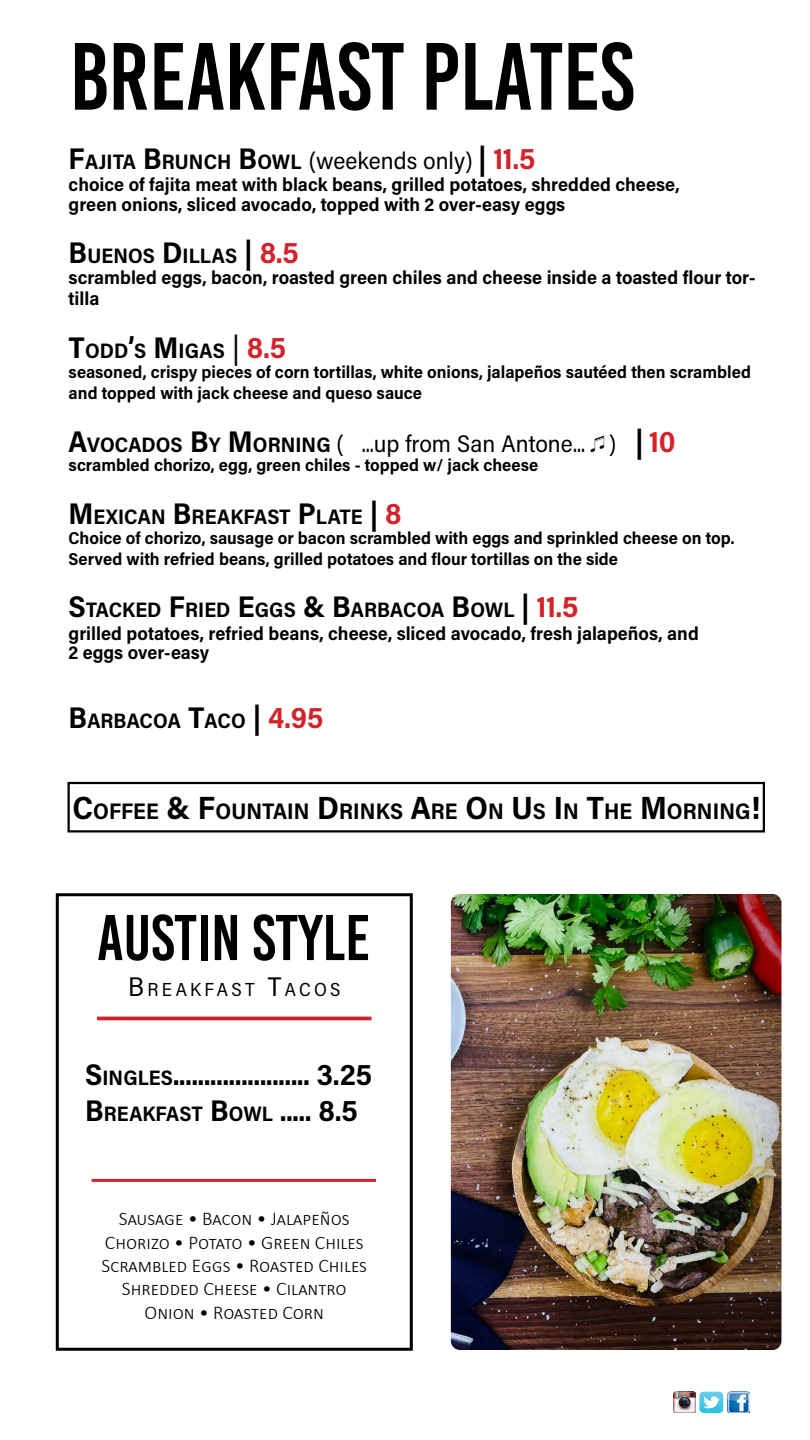
<style>
.page{position:relative;width:810px;height:1440px;background:#fff}
.page>*{position:absolute;margin:0;border:0;box-sizing:border-box;transform-origin:0 0}
.t1{font:95.25px "Bebas Kai";color:#000}
.t2{font:64.5px "Bebas Kai";color:#000}
.t3{font:700 30px "Acumin Pro Semi Cond";color:#000}
.t4{font:24px "Acumin Pro Semi Cond";color:#000}
.t5{font:700 22.58px "Acumin Pro Semi Cond";letter-spacing:.005em;color:#000}
.t6{font:700 21px "Acumin Pro Semi Cond";color:#000}
.t7{font:300 19.5px/23.4px "Calibri";color:#000;text-align:center}
.t8{font:18.9px "Acumin Pro Semi Cond";letter-spacing:.17em;color:#000}
.t9{font:700 18.75px/19.5px "Acumin Pro Semi Cond";color:#000}
.t10{font:700 17.25px/20.7px "Acumin Pro Semi Cond";color:#000}
.s1{font-weight:700;font-size:30px}
.s2{font-weight:700;font-size:21px}
.s3{font-weight:700;font-size:30px;color:#d2232a}
.s4{font-size:30px}
.s5{font-size:30px;color:#d2232a}
.s6{font-weight:400;font-size:30px}
.s7{font-size:32.25px}
.s8{font-size:27px}
.s9{font-size:21px}
</style>
<div class="page">
<img style="left:451px;top:894px;width:331px;height:456px">
<div style="left:56px;top:893px;width:357px;height:458px;border:3px solid #000"></div>
<hr style="left:97px;top:1017px;width:275px;height:3px;background:#d2232a">
<hr style="left:92px;top:1179px;width:284px;height:3px;background:#d2232a">
<svg style="left:699px;top:1392px;width:24px;height:21px"></svg>
<img style="left:674px;top:1392px;width:21px;height:21px">
<img style="left:728px;top:1392px;width:21px;height:21px">
<div style="left:68px;top:782px;width:697px;height:50px;border:2px solid #000"></div>
<svg style="left:590px;top:436px;width:14px;height:16px"></svg>
<h1 class="t1" style="left:70px;top:26px;width:566px">BREAKFAST PLATES</h1>
<h3 class="t4" style="left:69px;top:144px;width:468px"><span class="s1">F</span><span class="s2">AJITA</span> <span class="s1">B</span><span class="s2">RUNCH</span> <span class="s1">B</span><span class="s2">OWL</span> (weekends only) <span class="s1">|</span> <span class="s3">11.5</span></h3>
<p class="t9" style="left:69px;top:174px;width:612px">choice of fajita meat with black beans, grilled potatoes, shredded cheese, green onions, sliced avocado, topped with 2 over-easy eggs</p>
<p class="t6" style="left:69px;top:241px;width:232px"><span class="s4">B</span>UENOS <span class="s4">D</span>ILLAS <span class="s4">|</span> <span class="s5">8.5</span></p>
<p class="t9" style="left:69px;top:266px;width:689px;line-height:21px">scrambled eggs, bacon, roasted green chiles and cheese inside a toasted flour tor&shy;tilla</p>
<p class="t6" style="left:69px;top:336px;width:219px"><span class="s4">T</span>ODD<span class="s4">’</span>S <span class="s4">M</span>IGAS <span class="s6">|</span> <span class="s5">8.5</span></p>
<p class="t10" style="left:69px;top:361px;width:684px">seasoned, crispy pieces of corn tortillas, white onions, jalapeños sautéed then scrambled and topped with jack cheese and queso sauce</p>
<h3 class="t4" style="left:69px;top:427px;width:609px"><span class="s1">A</span><span class="s2">VOCADOS</span> <span class="s1">B</span><span class="s2">Y</span> <span class="s1">M</span><span class="s2">ORNING</span> ( ...up from San Antone... ) <span class="s1">|</span> <span class="s3">10</span></h3>
<p class="t10" style="left:69px;top:454px;width:471px">scrambled chorizo, egg, green chiles - topped w/ jack cheese</p>
<p class="t6" style="left:69px;top:501px;width:335px"><span class="s4">M</span>EXICAN <span class="s4">B</span>REAKFAST <span class="s4">P</span>LATE <span class="s4">|</span> <span class="s5">8</span></p>
<p class="t10" style="left:69px;top:527px;width:667px">Choice of chorizo, sausage or bacon scrambled with eggs and sprinkled cheese on top.<br>Served with refried beans, grilled potatoes and flour tortillas on the side</p>
<p class="t6" style="left:69px;top:595px;width:511px"><span class="s4">S</span>TACKED <span class="s4">F</span> RIED <span class="s4">E</span>GGS <span class="s4">&amp; B</span>ARBACOA <span class="s4">B</span>OWL <span class="s4">|</span> <span class="s5">11.5</span></p>
<p class="t9" style="left:69px;top:623px;width:632px">grilled potatoes, refried beans, cheese, sliced avocado, fresh jalapeños, and<br>2 eggs over-easy</p>
<p class="t6" style="left:69px;top:706px;width:256px"><span class="s4">B</span>ARBACOA <span class="s4">T</span>ACO <span class="s4">|</span> <span class="s5">4.95</span></p>
<h3 class="t5" style="left:72px;top:795px;width:689px"><span class="s7">C</span>OFFEE <span class="s7">&amp; F</span>OUNTAIN <span class="s7">D</span>RINKS <span class="s7">A</span>RE <span class="s7">O</span>N <span class="s7">U</span>S <span class="s7">I</span> N <span class="s7">T</span>HE <span class="s7">M</span>ORNING<span class="s7">!</span></h3>
<h2 class="t2" style="left:97px;top:903px;width:275px">AUSTIN STYLE</h2>
<p class="t8" style="left:128px;top:976px;width:214px"><span class="s8">B</span>REAKFAST <span class="s8">T</span>ACOS</p>
<h3 class="t3" style="left:85px;top:1053px;width:289px">S<span class="s9">INGLES</span>...................... 3.25</h3>
<p class="t6" style="left:85px;top:1099px;width:274px"><span class="s4">B</span>REAKFAST <span class="s4">B</span>OWL <span class="s4">..... 8.5</span></p>
<p class="t7" style="left:101px;top:1206px;width:267px">Sausage • Bacon • Jalapeños<br>Chorizo • Potato • Green Chiles<br>Scrambled Eggs • Roasted Chiles<br>Shredded Cheese • Cilantro<br>Onion • Roasted Corn</p>
</div>
